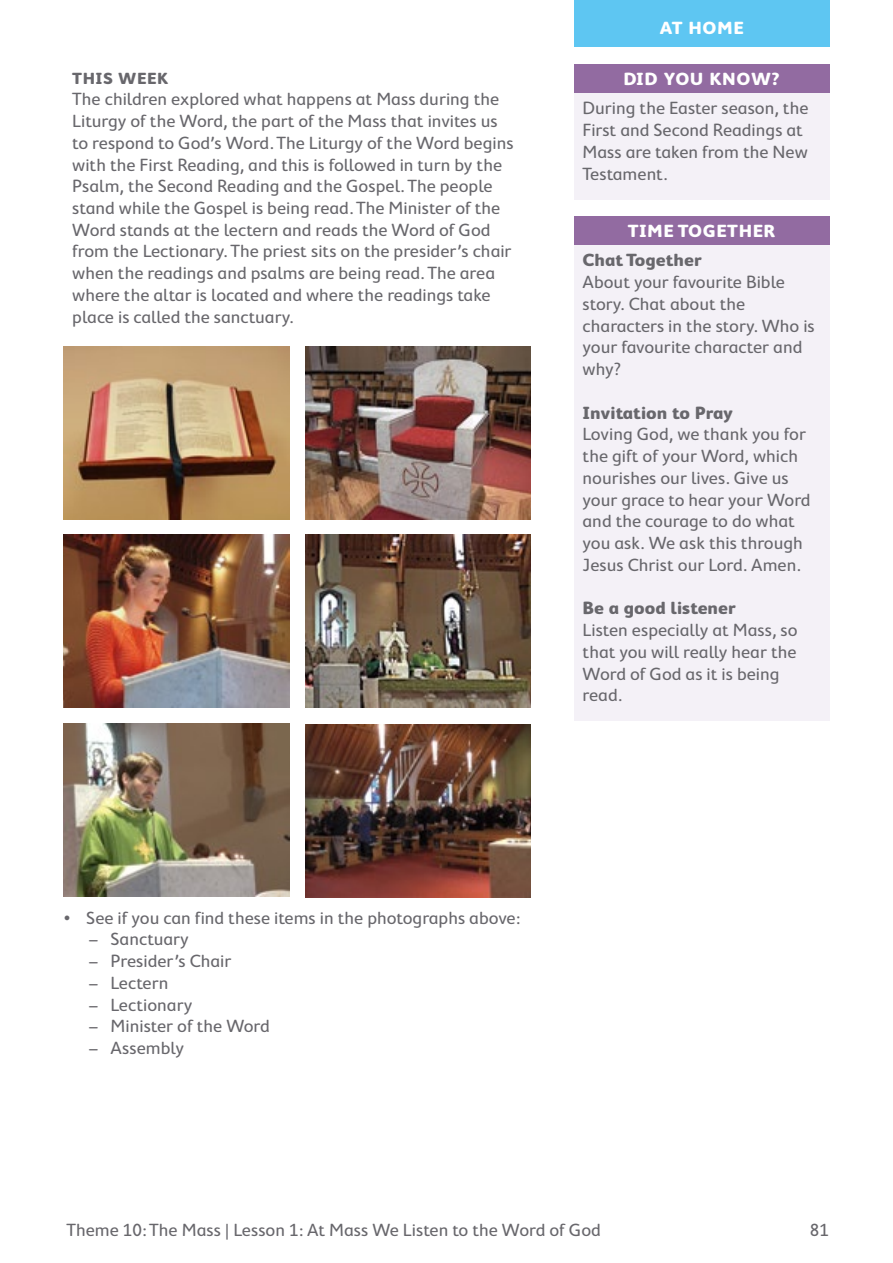
<style>
.page{position:relative;width:893px;height:1263px;background:#fff}
.page>*{position:absolute;margin:0;border:0;box-sizing:border-box;transform-origin:0 0}
.t1{font:18px/21.8px "Cambridge Round";color:#68676c}
.t2{font:700 18px "Cambridge Round";color:#68676c}
.t3{font:700 18px "Cambridge Round";letter-spacing:.03em;color:#fff}
.t4{font:700 16.5px "Cambridge Round";letter-spacing:.03em;color:#68676c}
</style>
<div class="page">
<hr style="left:0;top:34px;width:1px;height:1174px;background:#bbe4f9">
<div style="left:574px;top:0;width:255px;height:47px;background:#5ec6f2"></div>
<hr style="left:0;top:0;width:1px;height:47px;background:#5ec6f2">
<div style="left:574px;top:216px;width:255px;height:30px;background:#926ba1"></div>
<div style="left:574px;top:64px;width:255px;height:30px;background:#926ba1"></div>
<div style="left:574px;top:246px;width:255px;height:475px;background:#f4f1f7"></div>
<div style="left:574px;top:94px;width:255px;height:106px;background:#f4f1f7"></div>
<img style="left:64px;top:346px;width:225px;height:173px">
<img style="left:305px;top:346px;width:225px;height:173px">
<img style="left:64px;top:723px;width:225px;height:173px">
<img style="left:64px;top:534px;width:225px;height:174px">
<img style="left:305px;top:534px;width:225px;height:174px">
<img style="left:305px;top:724px;width:225px;height:174px">
<p class="t3" style="left:659px;top:17px;width:86px">AT HOME</p>
<p class="t4" style="left:72px;top:68px;width:98px">THIS WEEK</p>
<p class="t3" style="left:623px;top:68px;width:158px">DID YOU KNOW?</p>
<p class="t1" style="left:72px;top:88px;width:443px">The children explored what happens at Mass during the Liturgy of the Word, the part of the Mass that invites us to respond to God’s Word. The Liturgy of the Word begins with the First Reading, and this is followed in turn by the Psalm, the Second Reading and the Gospel. The people stand while the Gospel is being read. The Minister of the Word stands at the lectern and reads the Word of God from the Lectionary. The priest sits on the presider’s chair when the readings and psalms are being read. The area where the altar is located and where the readings take place is called the sanctuary.</p>
<p class="t1" style="left:583px;top:97px;width:227px">During the Easter season, the<br>First and Second Readings at<br>Mass are taken from the New<br>Testament.</p>
<p class="t3" style="left:628px;top:220px;width:149px">TIME TOGETHER</p>
<p class="t2" style="left:583px;top:250px;width:121px">Chat Together</p>
<p class="t1" style="left:583px;top:271px;width:234px">About your favourite Bible story. Chat about the characters in the story. Who is your favourite character and why?</p>
<p class="t2" style="left:583px;top:402px;width:152px">Invitation to Pray</p>
<p class="t1" style="left:583px;top:423px;width:230px">Loving God, we thank you for the gift of your Word, which nourishes our lives. Give us your grace to hear your Word and the courage to do what you ask. We ask this through<br>Jesus Christ our Lord. Amen.</p>
<p class="t2" style="left:583px;top:598px;width:155px">Be a good listener</p>
<p class="t1" style="left:583px;top:619px;width:217px">Listen especially at Mass, so that you will really hear the<br>Word of God as it is being read.</p>
<p class="t1" style="left:88px;top:906px;width:434px;text-indent:-24px">• See if you can find these items in the photographs above: − Sanctuary<br>− Presider’s Chair<br>− Lectern<br>− Lectionary<br>− Minister of the Word<br>− Assembly</p>
<p class="t1" style="left:66px;top:1219px;width:536px">Theme 10: The Mass | Lesson 1: At Mass We Listen to the Word of God</p>
<p class="t1" style="left:810px;top:1219px;width:21px">81</p>
</div>
